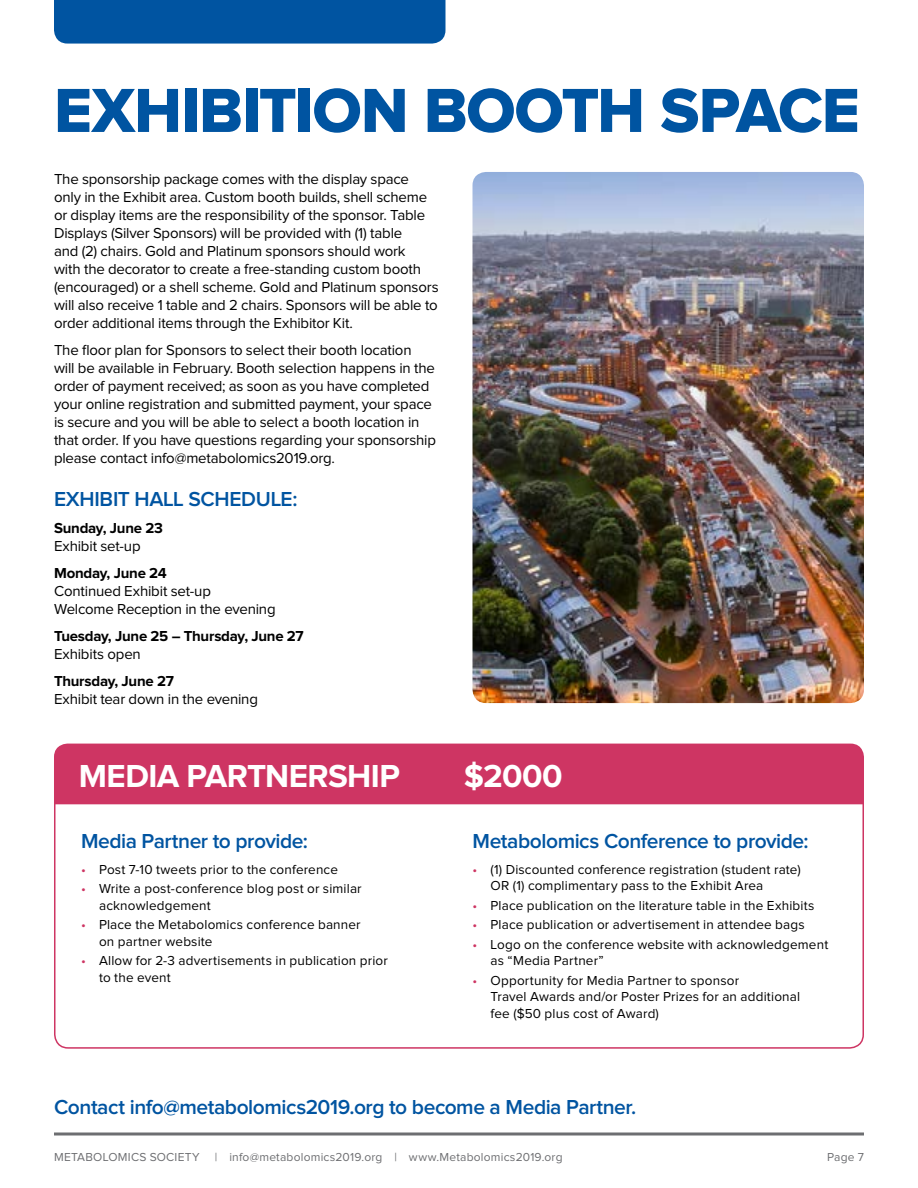
<style>
.page{position:relative;width:918px;height:1188px;background:#fff}
.page>*{position:absolute;margin:0;border:0;box-sizing:border-box;transform-origin:0 0}
.t1{font:64.5px "Proxima Nova Extrabld";letter-spacing:-.015em;color:#0054a1}
.t2{font:700 33px "Proxima Nova";letter-spacing:-.02em;color:#fff}
.t3{font:600 21px "Proxima Nova";letter-spacing:-.02em;color:#0054a1}
.t4{font:15px/18px "Proxima Nova";letter-spacing:-.015em;color:#000}
.t5{font:700 15px "Proxima Nova";letter-spacing:-.015em;color:#000}
.t6{font:13.5px/16.5px "Proxima Nova";letter-spacing:.01em;color:#000}
.t7{font:12px "Proxima Nova";letter-spacing:.015em;color:#6d6e71}
.s1{color:#ce3563}
</style>
<div class="page">
<svg style="left:54px;top:1132px;width:810px;height:4px;background:#919294"></svg>
<svg style="left:54px;top:804px;width:810px;height:245px"></svg>
<div style="left:54px;top:0;width:392px;height:44px;background:#0054a1"></div>
<img style="left:472px;top:172px;width:392px;height:531px">
<div style="left:54px;top:744px;width:810px;height:60px;background:#ce3563"></div>
<h1 class="t1" style="left:54px;top:73px;width:807px">EXHIBITION BOOTH SPACE</h1>
<p class="t4" style="left:54px;top:170px;width:386px">The sponsorship package comes with the display space only in the Exhibit area. Custom booth builds, shell scheme or display items are the responsibility of the sponsor. Table Displays (Silver Sponsors) will be provided with (1) table<br>and (2) chairs. Gold and Platinum sponsors should work<br>with the decorator to create a free-standing custom booth (encouraged) or a shell scheme. Gold and Platinum sponsors will also receive 1 table and 2 chairs. Sponsors will be able to order additional items through the Exhibitor Kit.</p>
<p class="t4" style="left:54px;top:341px;width:383px">The floor plan for Sponsors to select their booth location will be available in February. Booth selection happens in the order of payment received; as soon as you have completed your online registration and submitted payment, your space is secure and you will be able to select a booth location in that order. If you have questions regarding your sponsorship please contact info@metabolomics2019.org.</p>
<h3 class="t3" style="left:54px;top:487px;width:245px">EXHIBIT HALL SCHEDULE:</h3>
<p class="t5" style="left:54px;top:519px;width:110px">Sunday, June 23</p>
<p class="t4" style="left:54px;top:537px;width:88px">Exhibit set-up</p>
<p class="t5" style="left:54px;top:564px;width:114px">Monday, June 24</p>
<p class="t4" style="left:54px;top:582px;width:223px">Continued Exhibit set-up<br>Welcome Reception in the evening</p>
<p class="t5" style="left:54px;top:627px;width:251px">Tuesday, June 25 – Thursday, June 27</p>
<p class="t4" style="left:54px;top:645px;width:88px">Exhibits open</p>
<p class="t5" style="left:54px;top:672px;width:121px">Thursday, June 27</p>
<p class="t4" style="left:54px;top:690px;width:205px">Exhibit tear down in the evening</p>
<h2 class="t2" style="left:79px;top:757px;width:323px">MEDIA PARTNERSHIP</h2>
<h2 class="t2" style="left:464px;top:757px;width:100px">$2000</h2>
<h3 class="t3" style="left:81px;top:830px;width:228px">Media Partner to provide:</h3>
<p class="t6" style="left:81px;top:862px;width:258px"><span class="s1">•</span> Post 7-10 tweets prior to the conference</p>
<p class="t6" style="left:99px;top:881px;width:264px;text-indent:-18px"><span class="s1">•</span> Write a post-conference blog post or similar acknowledgement</p>
<p class="t6" style="left:99px;top:917px;width:263px;text-indent:-18px"><span class="s1">•</span> Place the Metabolomics conference banner on partner website</p>
<p class="t6" style="left:99px;top:953px;width:290px;text-indent:-18px"><span class="s1">•</span> Allow for 2-3 advertisements in publication prior to the event</p>
<h3 class="t3" style="left:472px;top:830px;width:337px">Metabolomics Conference to provide:</h3>
<p class="t6" style="left:491px;top:862px;width:312px;text-indent:-18px"><span class="s1">•</span> (1) Discounted conference registration (student rate)<br>OR (1) complimentary pass to the Exhibit Area</p>
<p class="t6" style="left:472px;top:898px;width:343px"><span class="s1">•</span> Place publication on the literature table in the Exhibits</p>
<p class="t6" style="left:472px;top:917px;width:334px"><span class="s1">•</span> Place publication or advertisement in attendee bags</p>
<p class="t6" style="left:491px;top:937px;width:339px;text-indent:-18px"><span class="s1">•</span> Logo on the conference website with acknowledgement as “Media Partner”</p>
<p class="t6" style="left:491px;top:973px;width:311px;text-indent:-18px"><span class="s1">•</span> Opportunity for Media Partner to sponsor<br>Travel Awards and/or Poster Prizes for an additional fee ($50 plus cost of Award)</p>
<h3 class="t3" style="left:54px;top:1095px;width:584px">Contact info@metabolomics2019.org to become a Media Partner.</h3>
<p class="t7" style="left:54px;top:1150px;width:147px">METABOLOMICS SOCIETY</p>
<p class="t7" style="left:215px;top:1150px;width:349px">| info@metabolomics2019.org | www.Metabolomics2019.org</p>
<p class="t7" style="left:827px;top:1150px;width:38px">Page 7</p>
</div>
